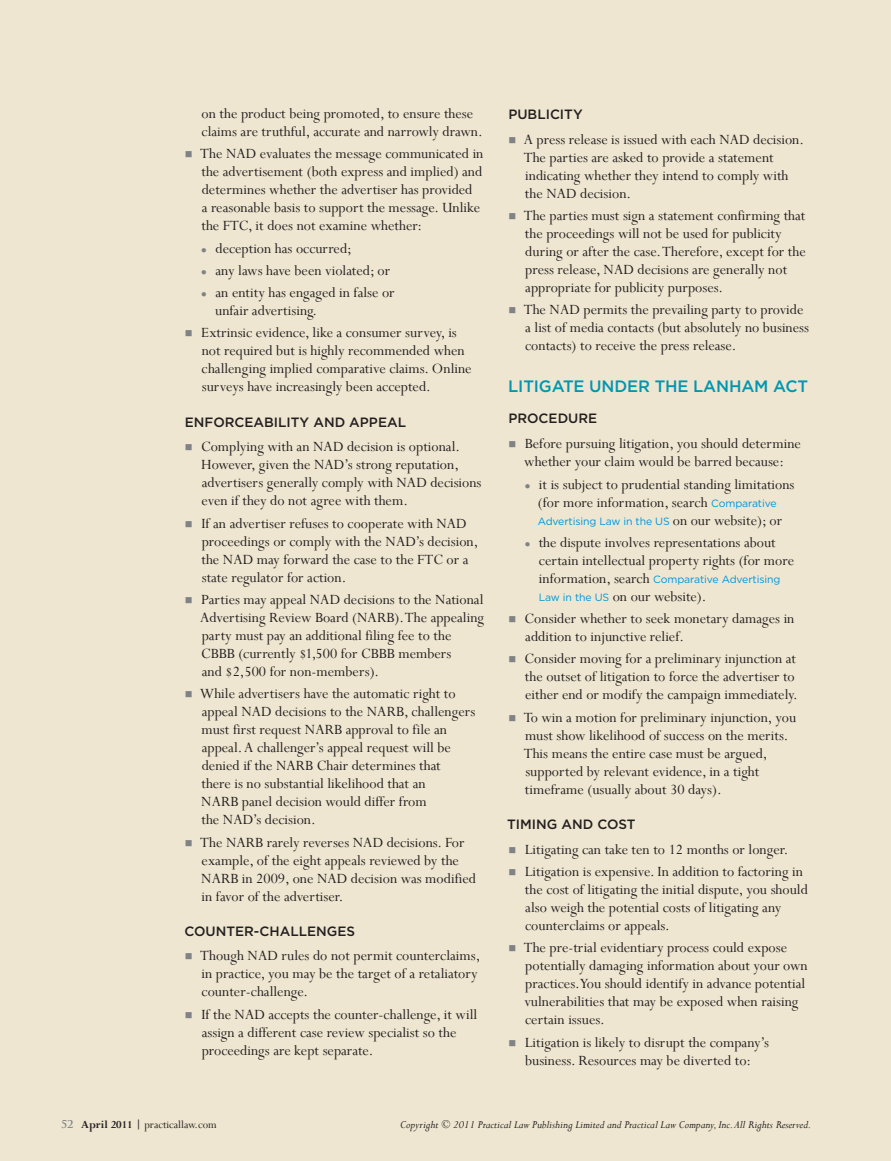
<style>
.page{position:relative;width:891px;height:1161px;background:#eee6d0}
.page>*{position:absolute;margin:0;border:0;box-sizing:border-box;transform-origin:0 0}
.Heading_1{font:500 16.5px "Gotham";letter-spacing:-.01em;color:#0096b0}
.Bullets_BEFORE_LAST{font:15.75px/18px "Perpetua";color:#231f20}
.Bullets_LAST{font:15.75px/18px "Perpetua";color:#231f20}
.Bullet_Copy_Before_S{font:15.75px/18px "Perpetua";color:#231f20}
.Sub_Bullets{font:15.75px/18px "Perpetua";color:#231f20}
.Heading_2{font:500 13.5px "Gotham";color:#231f20}
.t1{font:italic 12px "Perpetua";color:#231f20}
.t2{font:12px "Perpetua";color:#231f20}
.Sub_Bullets-2{font:10.5px "Gotham";letter-spacing:-.01em;color:#0095d9}
.t3{font:700 10.5px "Trajan Pro";color:#808285}
.s1{font-family:"Gotham";font-size:10.5px;color:#0095d9}
.s2{font-family:"Perpetua";font-size:15.75px;color:#231f20}
.s3{font-weight:700}
</style>
<div class="page">
<p class="Bullets_BEFORE_LAST" style="left:202px;top:104px;width:282px">on the product being promoted, to ensure these claims are truthful, accurate and narrowly drawn.</p>
<p class="Bullet_Copy_Before_S" style="left:200px;top:144px;width:285px">The NAD evaluates the message communicated in the advertisement (both express and implied) and determines whether the advertiser has provided<br>a reasonable basis to support the message. Unlike the FTC, it does not examine whether:</p>
<p class="Sub_Bullets" style="left:215px;top:239px;width:138px">deception has occurred;</p>
<p class="Sub_Bullets" style="left:215px;top:261px;width:176px">any laws have been violated; or</p>
<p class="Sub_Bullets" style="left:215px;top:283px;width:181px">an entity has engaged in false or unfair advertising.</p>
<p class="Bullets_LAST" style="left:201px;top:324px;width:272px">Extrinsic evidence, like a consumer survey, is not required but is highly recommended when challenging implied comparative claims. Online surveys have increasingly been accepted.</p>
<p class="Heading_2" style="left:185px;top:413px;width:223px">ENFORCEABILITY AND APPEAL</p>
<p class="Bullets_BEFORE_LAST" style="left:201px;top:437px;width:282px">Complying with an NAD decision is optional.<br>However, given the NAD’s strong reputation, advertisers generally comply with NAD decisions even if they do not agree with them.</p>
<p class="Bullets_BEFORE_LAST" style="left:201px;top:514px;width:278px">If an advertiser refuses to cooperate with NAD proceedings or comply with the NAD’s decision, the NAD may forward the case to the FTC or a state regulator for action.</p>
<p class="Bullets_BEFORE_LAST" style="left:200px;top:590px;width:286px">Parties may appeal NAD decisions to the National Advertising Review Board (NARB). The appealing party must pay an additional filing fee to the CBBB (currently $1,500 for CBBB members<br>and $2,500 for non-members).</p>
<p class="Bullets_BEFORE_LAST" style="left:200px;top:684px;width:277px">While advertisers have the automatic right to appeal NAD decisions to the NARB, challengers must first request NARB approval to file an appeal. A challenger’s appeal request will be denied if the NARB Chair determines that<br>there is no substantial likelihood that an<br>NARB panel decision would differ from<br>the NAD’s decision.</p>
<p class="Bullets_LAST" style="left:200px;top:833px;width:277px">The NARB rarely reverses NAD decisions. For example, of the eight appeals reviewed by the NARB in 2009, one NAD decision was modified in favor of the advertiser.</p>
<p class="Heading_2" style="left:184px;top:922px;width:172px">COUNTER-CHALLENGES</p>
<p class="Bullets_BEFORE_LAST" style="left:200px;top:946px;width:282px">Though NAD rules do not permit counterclaims, in practice, you may be the target of a retaliatory counter-challenge.</p>
<p class="Bullets_LAST" style="left:201px;top:1005px;width:277px">If the NAD accepts the counter-challenge, it will assign a different case review specialist so the proceedings are kept separate.</p>
<p class="Heading_2" style="left:508px;top:105px;width:76px">PUBLICITY</p>
<p class="Bullets_BEFORE_LAST" style="left:524px;top:130px;width:282px">A press release is issued with each NAD decision.<br>The parties are asked to provide a statement indicating whether they intend to comply with the NAD decision.</p>
<p class="Bullets_BEFORE_LAST" style="left:524px;top:206px;width:283px">The parties must sign a statement confirming that the proceedings will not be used for publicity during or after the case. Therefore, except for the press release, NAD decisions are generally not appropriate for publicity purposes.</p>
<p class="Bullets_LAST" style="left:524px;top:300px;width:287px">The NAD permits the prevailing party to provide a list of media contacts (but absolutely no business contacts) to receive the press release.</p>
<p class="Heading_1" style="left:508px;top:375px;width:301px">LITIGATE UNDER THE LANHAM ACT</p>
<p class="Heading_2" style="left:508px;top:410px;width:90px">PROCEDURE</p>
<p class="Bullet_Copy_Before_S" style="left:524px;top:434px;width:278px">Before pursuing litigation, you should determine whether your claim would be barred because:</p>
<p class="Sub_Bullets" style="left:538px;top:475px;width:258px">it is subject to prudential standing limitations (for more information, search <span class="s1">Comparative</span></p>
<p class="Sub_Bullets-2" style="left:538px;top:514px;width:246px">Advertising Law in the US <span class="s2">on our website); or</span></p>
<p class="Sub_Bullets" style="left:539px;top:533px;width:257px">the dispute involves representations about certain intellectual property rights (for more</p>
<p class="Sub_Bullets-2" style="left:539px;top:572px;width:243px"><span class="s2">information, search</span> Comparative Advertising</p>
<p class="Sub_Bullets" style="left:539px;top:587px;width:169px"><span class="s1">Law in the US</span> on our website).</p>
<p class="Bullets_BEFORE_LAST" style="left:525px;top:609px;width:271px">Consider whether to seek monetary damages in addition to injunctive relief.</p>
<p class="Bullets_BEFORE_LAST" style="left:525px;top:650px;width:275px">Consider moving for a preliminary injunction at the outset of litigation to force the advertiser to either end or modify the campaign immediately.</p>
<p class="Bullets_LAST" style="left:524px;top:708px;width:274px">To win a motion for preliminary injunction, you must show likelihood of success on the merits.<br>This means the entire case must be argued, supported by relevant evidence, in a tight timeframe (usually about 30 days).</p>
<p class="Heading_2" style="left:507px;top:815px;width:130px">TIMING AND COST</p>
<p class="Bullets_BEFORE_LAST" style="left:525px;top:840px;width:265px">Litigating can take ten to 12 months or longer.</p>
<p class="Bullets_BEFORE_LAST" style="left:525px;top:862px;width:285px">Litigation is expensive. In addition to factoring in the cost of litigating the initial dispute, you should also weigh the potential costs of litigating any counterclaims or appeals.</p>
<p class="Bullets_BEFORE_LAST" style="left:524px;top:938px;width:285px">The pre-trial evidentiary process could expose potentially damaging information about your own practices. You should identify in advance potential vulnerabilities that may be exposed when raising certain issues.</p>
<p class="Bullet_Copy_Before_S" style="left:525px;top:1033px;width:246px">Litigation is likely to disrupt the company’s business. Resources may be diverted to:</p>
<p class="t3" style="left:61px;top:1118px;width:14px">52</p>
<p class="t2" style="left:81px;top:1117px;width:137px"><span class="s3">April 2011 |</span> practicallaw.com</p>
<p class="t1" style="left:400px;top:1117px;width:413px">Copyright © 2011 Practical Law Publishing Limited and Practical Law Company, Inc. All Rights Reserved.</p>
</div>
